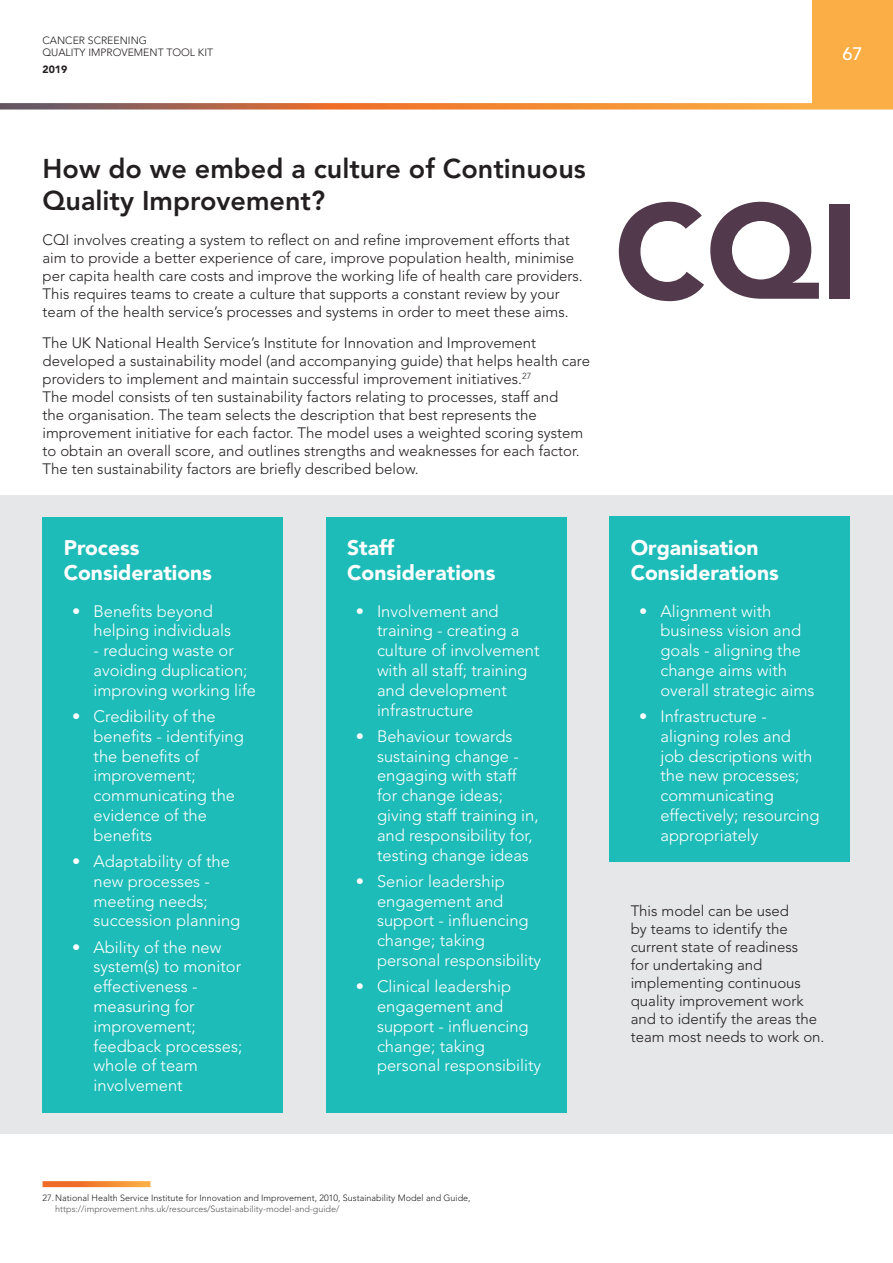
<style>
.page{position:relative;width:893px;height:1263px;background:#fff}
.page>*{position:absolute;margin:0;border:0;box-sizing:border-box;transform-origin:0 0}
.Section_Page_Title{font:900 133.65px "Avenir";color:#523a4c}
.Sub_Heading{font:800 27px/32.4px "Avenir";color:#231f20}
.Call_out_box_heading{font:900 21px/25.2px "Avenir";color:#fff}
.t1{font:500 18px "Avenir";color:#fff}
.t2{font:300 16.5px/19.8px "Avenir";color:#fff}
.Body{font:300 15px/18px "Avenir";color:#231f20}
.t3{font:300 10.5px/12.6px "Avenir";color:#231f20}
.t4{font:900 10.5px "Avenir";color:#231f20}
.footnote{font:300 9px/10.8px "Avenir";color:#231f20}
.s1{color:#57585a}
</style>
<div class="page">
<svg style="left:43px;top:1181px;width:108px;height:6px"></svg>
<div style="left:0;top:495px;width:893px;height:639px;background:#e6e7e9"></div>
<div style="left:43px;top:517px;width:240px;height:595px;background:#1dbcb8"></div>
<div style="left:326px;top:517px;width:241px;height:595px;background:#1dbcb8"></div>
<div style="left:609px;top:517px;width:241px;height:345px;background:#1dbcb8"></div>
<div style="left:812px;top:0;width:81px;height:106px;background:#fbae46"></div>
<svg style="left:1px;top:103px;width:892px;height:6px;background:#d68243"></svg>
<p class="t3" style="left:43px;top:34px;width:172px">CANCER SCREENING<br>QUALITY IMPROVEMENT TOOL KIT</p>
<p class="t4" style="left:43px;top:63px;width:26px">2019</p>
<p class="t1" style="left:843px;top:43px;width:22px">67</p>
<p class="Sub_Heading" style="left:43px;top:152px;width:545px">How do we embed a culture of Continuous<br>Quality Improvement?</p>
<p class="Body" style="left:43px;top:231px;width:542px">CQI involves creating a system to reflect on and refine improvement efforts that aim to provide a better experience of care, improve population health, minimise per capita health care costs and improve the working life of health care providers.<br>This requires teams to create a culture that supports a constant review by your team of the health service’s processes and systems in order to meet these aims.</p>
<p class="Body" style="left:43px;top:334px;width:549px">The UK National Health Service’s Institute for Innovation and Improvement developed a sustainability model (and accompanying guide) that helps health care providers to implement and maintain successful improvement initiatives.<sup>27<br></sup>The model consists of ten sustainability factors relating to processes, staff and<br>the organisation. The team selects the description that best represents the improvement initiative for each factor. The model uses a weighted scoring system to obtain an overall score, and outlines strengths and weaknesses for each factor.<br>The ten sustainability factors are briefly described below.</p>
<p class="Call_out_box_heading" style="left:64px;top:535px;width:150px">Process<br>Considerations</p>
<p class="t2" style="left:94px;top:601px;width:139px;text-indent:-21px">• Benefits beyond helping individuals</p>
<p class="t2" style="left:94px;top:641px;width:164px">- reducing waste or avoiding duplication; improving working life</p>
<p class="t2" style="left:94px;top:706px;width:152px;text-indent:-21px">• Credibility of the benefits - identifying the benefits of improvement; communicating the evidence of the benefits</p>
<p class="t2" style="left:94px;top:851px;width:148px;text-indent:-21px">• Adaptability of the new processes - meeting needs; succession planning</p>
<p class="t2" style="left:94px;top:937px;width:150px;text-indent:-21px">• Ability of the new system(s) to monitor effectiveness - measuring for improvement; feedback processes; whole of team involvement</p>
<p class="Call_out_box_heading" style="left:347px;top:535px;width:150px">Staff<br>Considerations</p>
<p class="t2" style="left:377px;top:601px;width:164px;text-indent:-21px">• Involvement and training - creating a culture of involvement with all staff; training and development infrastructure</p>
<p class="t2" style="left:377px;top:726px;width:163px;text-indent:-21px">• Behaviour towards sustaining change - engaging with staff for change ideas; giving staff training in, and responsibility for, testing change ideas</p>
<p class="t2" style="left:377px;top:871px;width:166px;text-indent:-21px">• Senior leadership engagement and support - influencing change; taking personal responsibility</p>
<p class="t2" style="left:377px;top:977px;width:166px;text-indent:-21px">• Clinical leadership engagement and support - influencing change; taking personal responsibility</p>
<p class="Section_Page_Title" style="left:614px;top:171px;width:246px">CQI</p>
<p class="Call_out_box_heading" style="left:631px;top:535px;width:150px">Organisation<br>Considerations</p>
<p class="t2" style="left:660px;top:601px;width:156px;text-indent:-21px">• Alignment with business vision and goals - aligning the change aims with overall strategic aims</p>
<p class="t2" style="left:660px;top:706px;width:160px;text-indent:-21px">• Infrastructure - aligning roles and<br>job descriptions with the new processes; communicating effectively; resourcing appropriately</p>
<p class="Body" style="left:631px;top:902px;width:195px">This model can be used<br>by teams to identify the current state of readiness<br>for undertaking and implementing continuous quality improvement work and to identify the areas the team most needs to work on.</p>
<p class="footnote" style="left:55px;top:1193px;width:417px;text-indent:-13px">27.National Health Service Institute for Innovation and Improvement, 2010, Sustainability Model and Guide, <span class="s1">https://improvement.nhs.uk/resources/Sustainability-model-and-guide/</span></p>
</div>
